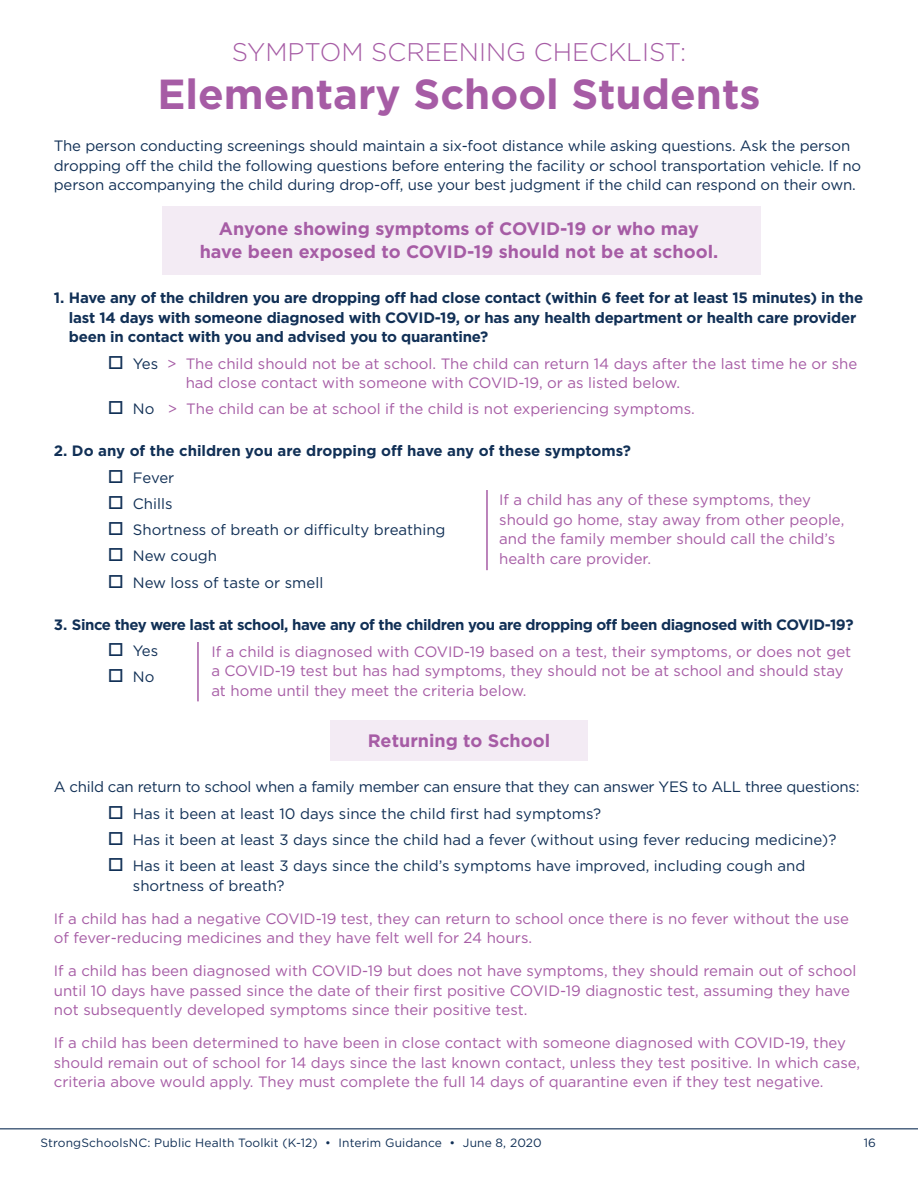
<style>
.page{position:relative;width:918px;height:1188px;background:#fff}
.page>*{position:absolute;margin:0;border:0;box-sizing:border-box;transform-origin:0 0}
.t1{font:700 42px "Gotham";color:#a65ca5}
.t2{font:300 25.5px "Gotham";color:#a65ca5}
.t3{font:700 18px/22.5px "Gotham";color:#a65ca5;text-align:center}
.t4{font:15px/19.5px "Gotham";color:#a65ca5}
.t5{font:15px/19.5px "Gotham";letter-spacing:-.01em;color:#113056}
.t6{font:700 15px/19.5px "Gotham";letter-spacing:-.015em;color:#113056}
.t7{font:12px "Gotham";letter-spacing:.01em;color:#113056}
.s1{color:#113056}
</style>
<div class="page">
<hr style="left:0;top:1128px;width:918px;height:1px;background:#113056">
<hr style="left:486px;top:490px;width:2px;height:80px;background:#a65ca5">
<hr style="left:197px;top:642px;width:2px;height:59px;background:#a65ca5">
<div style="left:330px;top:720px;width:258px;height:40px;background:#f3ebf4"></div>
<div style="left:163px;top:206px;width:598px;height:69px;background:#f3ebf4"></div>
<h2 class="t2" style="left:232px;top:38px;width:456px">SYMPTOM SCREENING CHECKLIST:</h2>
<h1 class="t1" style="left:157px;top:66px;width:605px">Elementary School Students</h1>
<p class="t5" style="left:54px;top:136px;width:809px">The person conducting screenings should maintain a six-foot distance while asking questions Ask the person dropping of the child the following questions before entering the facility or school transportation vehicle If no person accompanying the child during drop-of, use your best judgment if the child can respond on their own</p>
<p class="t3" style="left:200px;top:217px;width:515px">Anyone showing symptoms of COVID-19 or who may have been exposed to COVID-19 should not be at school</p>
<p class="t6" style="left:69px;top:288px;width:796px;text-indent:-15px">1 Have any of the children you are dropping of had close contact (within 6 feet for at least 15 minutes) in the last 14 days with someone diagnosed with COVID-19, or has any health department or health care provider been in contact with you and advised you to quarantine?</p>
<p class="t4" style="left:186px;top:353px;width:673px;text-indent:-78px"><span class="s1">□ Yes</span> &gt; The child should not be at school The child can return 14 days after the last time he or she had close contact with someone with COVID-19, or as listed below</p>
<p class="t4" style="left:108px;top:399px;width:585px"><span class="s1">□ No</span> &gt; The child can be at school if the child is not experiencing symptoms</p>
<p class="t6" style="left:54px;top:441px;width:579px">2 Do any of the children you are dropping of have any of these symptoms?</p>
<p class="t5" style="left:108px;top:467px;width:68px">□ Fever</p>
<p class="t5" style="left:108px;top:494px;width:66px">□ Chills</p>
<p class="t4" style="left:499px;top:490px;width:347px">If a child has any of these symptoms, they should go home, stay away from other people,</p>
<p class="t5" style="left:108px;top:520px;width:339px">□ Shortness of breath or difculty breathing</p>
<p class="t4" style="left:499px;top:529px;width:338px">and the family member should call the child’s</p>
<p class="t5" style="left:108px;top:546px;width:111px">□ New cough</p>
<p class="t4" style="left:499px;top:548px;width:151px">health care provider</p>
<p class="t5" style="left:108px;top:572px;width:217px">□ New loss of taste or smell</p>
<p class="t6" style="left:54px;top:615px;width:801px">3 Since they were last at school, have any of the children you are dropping of been diagnosed with COVID-19?</p>
<p class="t5" style="left:108px;top:641px;width:52px">□ Yes</p>
<p class="t4" style="left:211px;top:642px;width:642px">If a child is diagnosed with COVID-19 based on a test, their symptoms, or does not get</p>
<p class="t4" style="left:211px;top:661px;width:634px">a COVID-19 test but has had symptoms, they should not be at school and should stay</p>
<p class="t5" style="left:133px;top:667px;width:23px">No</p>
<p class="t4" style="left:211px;top:681px;width:314px">at home until they meet the criteria below</p>
<p class="t3" style="left:368px;top:729px;width:184px">Returning to School</p>
<p class="t5" style="left:54px;top:777px;width:807px">A child can return to school when a family member can ensure that they can answer YES to ALL three questions:</p>
<p class="t5" style="left:108px;top:803px;width:495px">□ Has it been at least 10 days since the child frst had symptoms?</p>
<p class="t5" style="left:108px;top:830px;width:730px">□ Has it been at least 3 days since the child had a fever (without using fever reducing medicine)?</p>
<p class="t5" style="left:133px;top:856px;width:674px;text-indent:-25px">□ Has it been at least 3 days since the child’s symptoms have improved, including cough and shortness of breath?</p>
<p class="t4" style="left:54px;top:908px;width:797px">If a child has had a negative COVID-19 test, they can return to school once there is no fever without the use of fever-reducing medicines and they have felt well for 24 hours</p>
<p class="t4" style="left:54px;top:961px;width:804px">If a child has been diagnosed with COVID-19 but does not have symptoms, they should remain out of school until 10 days have passed since the date of their frst positive COVID-19 diagnostic test, assuming they have not subsequently developed symptoms since their positive test</p>
<p class="t4" style="left:54px;top:1033px;width:808px">If a child has been determined to have been in close contact with someone diagnosed with COVID-19, they should remain out of school for 14 days since the last known contact, unless they test positive In which case, criteria above would apply They must complete the full 14 days of quarantine even if they test negative</p>
<p class="t7" style="left:40px;top:1135px;width:503px">StrongSchoolsNC: Public Health Toolkit (K-12) • Interim Guidance • June 8, 2020</p>
<p class="t7" style="left:864px;top:1135px;width:14px">16</p>
</div>
